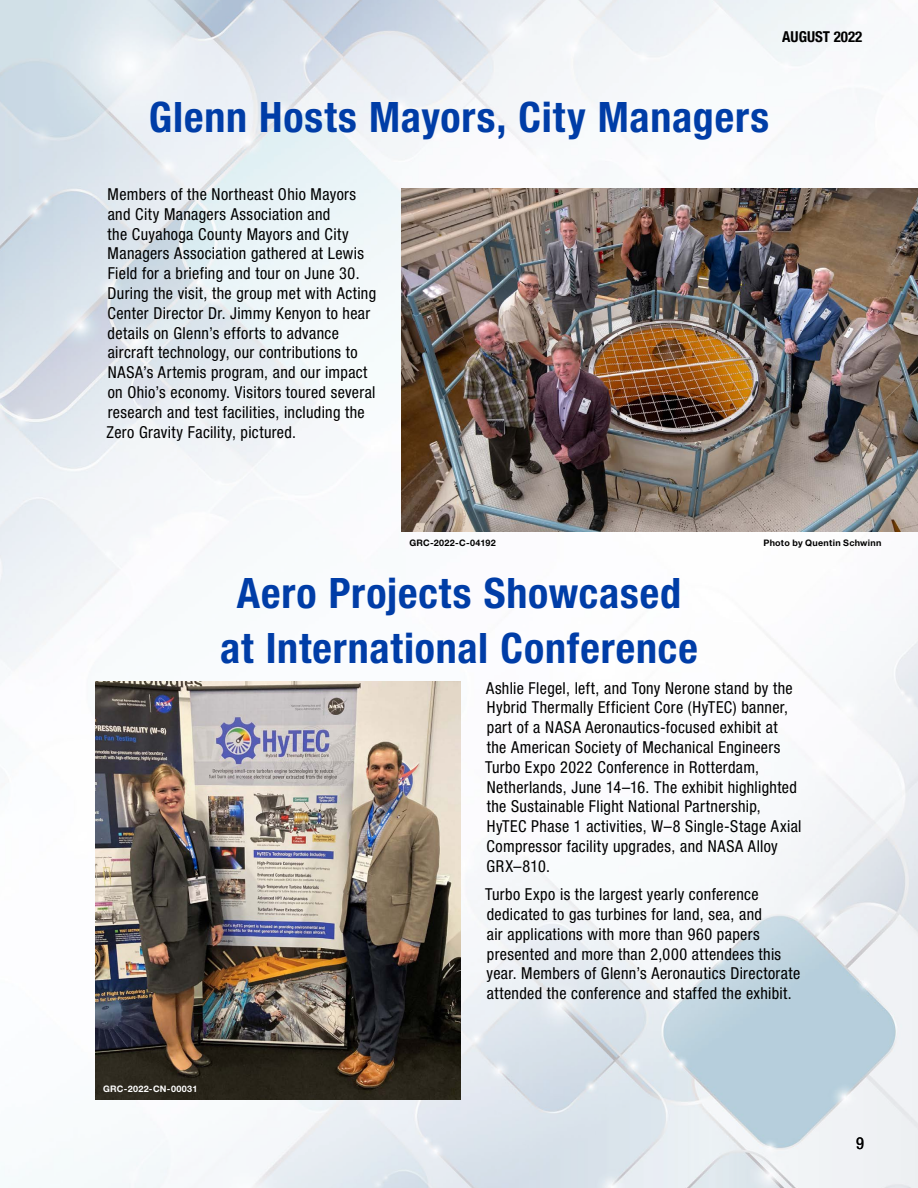
<style>
.page{position:relative;width:918px;height:1188px;background:#fff}
.page>*{position:absolute;margin:0;border:0;box-sizing:border-box;transform-origin:0 0}
.t1{font:700 condensed 42px/55.5px "Helvetica Neue LT Std";letter-spacing:.02em;color:#003da7;text-align:center}
.t2{font:condensed 16.5px/19.8px "Helvetica Neue LT Std";letter-spacing:.025em;color:#000}
.t3{font:700 condensed 15px "Helvetica Neue";color:#000}
.t4{font:700 9px "Helvetica Neue LT Std";letter-spacing:.03em;color:#000}
.t5{font:700 9px "Helvetica Neue LT Std";letter-spacing:.04em;color:#fff}
</style>
<div class="page">
<img style="left:0;top:0;width:918px;height:1188px">
<hr style="left:0;top:738px;width:1px;height:61px;background:#0061aa">
<img style="left:96px;top:682px;width:365px;height:417px">
<img style="left:402px;top:188px;width:516px;height:344px">
<p class="t3" style="left:782px;top:24px;width:82px">AUGUST 2022</p>
<h3 class="t1" style="left:149px;top:89px;width:622px">Glenn Hosts Mayors, City Managers</h3>
<p class="t2" style="left:107px;top:184px;width:271px">Members of the Northeast Ohio Mayors and City Managers Association and<br>the Cuyahoga County Mayors and City Managers Association gathered at Lewis Field for a briefing and tour on June 30.<br>During the visit, the group met with Acting Center Director Dr. Jimmy Kenyon to hear details on Glenn’s efforts to advance aircraft technology, our contributions to NASA’s Artemis program, and our impact on Ohio’s economy. Visitors toured several research and test facilities, including the Zero Gravity Facility, pictured.</p>
<p class="t4" style="left:409px;top:537px;width:88px">GRC-2022-C-04192</p>
<p class="t4" style="left:763px;top:537px;width:120px">Photo by Quentin Schwinn</p>
<h3 class="t1" style="left:220px;top:565px;width:479px">Aero Projects Showcased at International Conference</h3>
<p class="t5" style="left:103px;top:1083px;width:96px">GRC-2022-CN-00031</p>
<p class="t2" style="left:485px;top:678px;width:318px">Ashlie Flegel, left, and Tony Nerone stand by the Hybrid Thermally Efficient Core (HyTEC) banner, part of a NASA Aeronautics-focused exhibit at<br>the American Society of Mechanical Engineers Turbo Expo 2022 Conference in Rotterdam, Netherlands, June 14–16. The exhibit highlighted the Sustainable Flight National Partnership, HyTEC Phase 1 activities, W–8 Single-Stage Axial Compressor facility upgrades, and NASA Alloy GRX–810.</p>
<p class="t2" style="left:485px;top:884px;width:316px">Turbo Expo is the largest yearly conference dedicated to gas turbines for land, sea, and<br>air applications with more than 960 papers presented and more than 2,000 attendees this year. Members of Glenn’s Aeronautics Directorate attended the conference and staffed the exhibit.</p>
<p class="t2" style="left:856px;top:1133px;width:9px">9</p>
</div>
